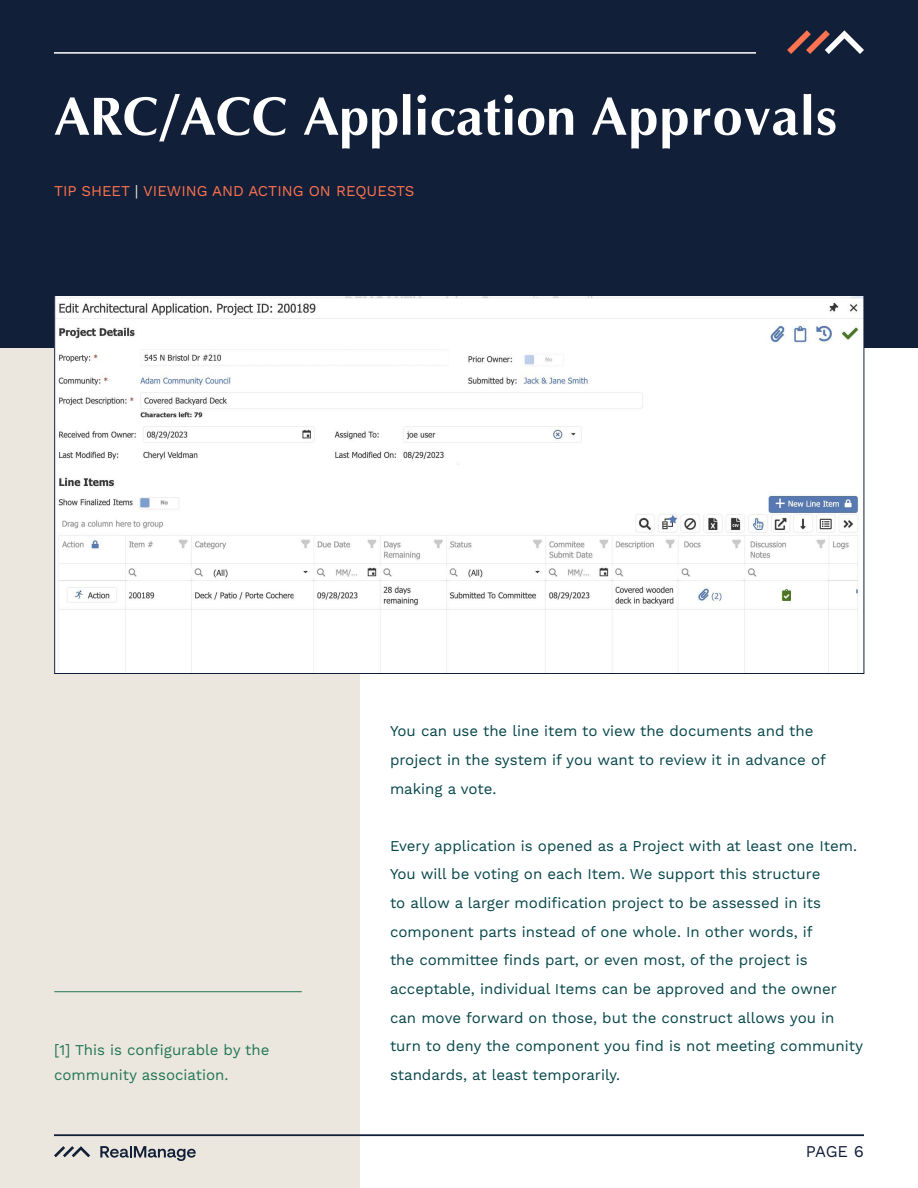
<style>
.page{position:relative;width:918px;height:1188px;background:#fff}
.page>*{position:absolute;margin:0;border:0;box-sizing:border-box;transform-origin:0 0}
.Chapter_Title{font:700 54px "Optima";color:#fff}
.t1{font:16.5px "Work Sans";color:#121f38}
.Bulk{font:15px/28.7px "Work Sans";color:#054549}
.Bulk-2{font:15px/25.5px "Work Sans";color:#217655}
.Bulk-3{font:15px "Work Sans";color:#ff7350}
.s1{color:#ebe7de}
</style>
<div class="page">
<div style="left:0;top:0;width:360px;height:1188px;background:#ebe7de"></div>
<div style="left:0;top:0;width:918px;height:348px;background:#121f38"></div>
<hr style="left:54px;top:52px;width:702px;height:2px;background:#fff">
<svg style="left:787px;top:30px;width:77px;height:24px"></svg>
<svg style="left:54px;top:1146px;width:36px;height:11px"></svg>
<svg style="left:100px;top:1146px;width:96px;height:15px"></svg>
<hr style="left:54px;top:1135px;width:810px;height:1px;background:#121f38">
<hr style="left:54px;top:991px;width:248px;height:1px;background:#217655">
<img style="left:56px;top:297px;width:806px;height:375px">
<p class="Chapter_Title" style="left:54px;top:87px;width:784px">ARC/ACC Application Approvals</p>
<p class="Bulk-3" style="left:54px;top:182px;width:362px">TIP SHEET <span class="s1">|</span> VIEWING AND ACTING ON REQUESTS</p>
<p class="Bulk-2" style="left:54px;top:1037px;width:217px">[1] This is configurable by the community association.</p>
<p class="Bulk" style="left:390px;top:718px;width:437px">You can use the line item to view the documents and the project in the system if you want to review it in advance of making a vote.</p>
<p class="Bulk" style="left:390px;top:832px;width:475px">Every application is opened as a Project with at least one Item.<br>You will be voting on each Item. We support this structure<br>to allow a larger modification project to be assessed in its component parts instead of one whole. In other words, if<br>the committee finds part, or even most, of the project is acceptable, individual Items can be approved and the owner can move forward on those, but the construct allows you in turn to deny the component you find is not meeting community standards, at least temporarily.</p>
<p class="t1" style="left:806px;top:1142px;width:60px">PAGE 6</p>
</div>
